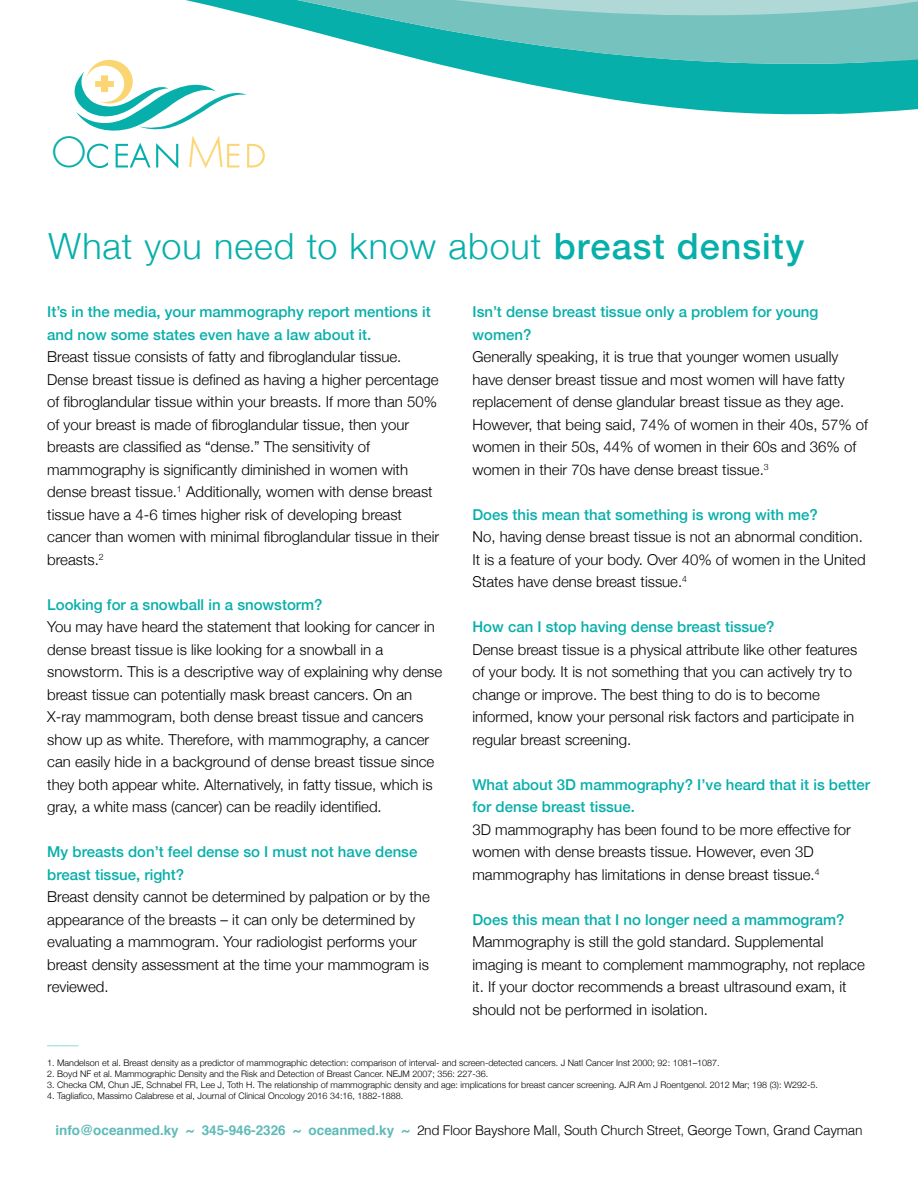
<style>
.page{position:relative;width:918px;height:1188px;background:#fff}
.page>*{position:absolute;margin:0;border:0;box-sizing:border-box;transform-origin:0 0}
.t1{font:300 53.25px "Function LH Sm Caps";color:#07afaa}
.Head_Medium_24_27{font:300 36px "Helvetica Neue";letter-spacing:.025em;color:#07afaa}
.Intro_12_15{font:300 15px/22.5px "Helvetica Neue";color:#000}
.Intro_12_15-2{font:500 15px/22.5px "Helvetica Neue";color:#07afaa}
.t2{font:300 13.5px "Helvetica";letter-spacing:-.02em;color:#000}
.Intro_12_15-3{font:300 9px "Helvetica Neue";color:#000}
.Intro_12_15-4{font:300 9px "Helvetica Neue";color:#07afaa}
.s1{font-size:45.75px}
.s2{font-size:45.75px;color:#fad572}
.s3{color:#fad572}
.s4{font-weight:500}
.s5{font-weight:700;color:#5ebbb8}
</style>
<div class="page">
<svg style="left:79px;top:116px;width:116px;height:15px"></svg>
<svg style="left:74px;top:67px;width:844px;height:49px"></svg>
<svg style="left:92px;top:0;width:826px;height:67px"></svg>
<p class="t1" style="left:51px;top:121px;width:218px"><span class="s1">O</span>cean<span class="s2">M</span><span class="s3">ed</span></p>
<p class="Head_Medium_24_27" style="left:49px;top:217px;width:757px">What you need to know about <span class="s4">breast density</span></p>
<p class="Intro_12_15-2" style="left:47px;top:300px;width:385px">It’s in the media, your mammography report mentions it and now some states even have a law about it.</p>
<p class="Intro_12_15" style="left:47px;top:345px;width:394px">Breast tissue consists of fatty and fibroglandular tissue.<br>Dense breast tissue is defined as having a higher percentage of fibroglandular tissue within your breasts. If more than 50% of your breast is made of fibroglandular tissue, then your breasts are classified as “dense.” The sensitivity of mammography is significantly diminished in women with dense breast tissue.<sup>1</sup> Additionally, women with dense breast tissue have a 4-6 times higher risk of developing breast cancer than women with minimal fibroglandular tissue in their breasts.<sup>2</sup></p>
<p class="Intro_12_15-2" style="left:47px;top:592px;width:277px">Looking for a snowball in a snowstorm?</p>
<p class="Intro_12_15" style="left:47px;top:615px;width:397px">You may have heard the statement that looking for cancer in dense breast tissue is like looking for a snowball in a snowstorm. This is a descriptive way of explaining why dense breast tissue can potentially mask breast cancers. On an X-ray mammogram, both dense breast tissue and cancers show up as white. Therefore, with mammography, a cancer can easily hide in a background of dense breast tissue since they both appear white. Alternatively, in fatty tissue, which is gray, a white mass (cancer) can be readily identified.</p>
<p class="Intro_12_15-2" style="left:47px;top:840px;width:372px">My breasts don’t feel dense so I must not have dense breast tissue, right?</p>
<p class="Intro_12_15" style="left:47px;top:885px;width:384px">Breast density cannot be determined by palpation or by the appearance of the breasts – it can only be determined by evaluating a mammogram. Your radiologist performs your breast density assessment at the time your mammogram is reviewed.</p>
<p class="Intro_12_15-2" style="left:472px;top:300px;width:348px">Isn’t dense breast tissue only a problem for young women?</p>
<p class="Intro_12_15" style="left:472px;top:345px;width:397px">Generally speaking, it is true that younger women usually have denser breast tissue and most women will have fatty replacement of dense glandular breast tissue as they age.<br>However, that being said, 74% of women in their 40s, 57% of women in their 50s, 44% of women in their 60s and 36% of women in their 70s have dense breast tissue.<sup>3</sup></p>
<p class="Intro_12_15-2" style="left:472px;top:502px;width:347px">Does this mean that something is wrong with me?</p>
<p class="Intro_12_15" style="left:472px;top:525px;width:395px">No, having dense breast tissue is not an abnormal condition.<br>It is a feature of your body. Over 40% of women in the United<br>States have dense breast tissue.<sup>4</sup></p>
<p class="Intro_12_15-2" style="left:472px;top:615px;width:304px">How can I stop having dense breast tissue?</p>
<p class="Intro_12_15" style="left:472px;top:637px;width:386px">Dense breast tissue is a physical attribute like other features of your body. It is not something that you can actively try to change or improve. The best thing to do is to become informed, know your personal risk factors and participate in regular breast screening.</p>
<p class="Intro_12_15-2" style="left:472px;top:772px;width:399px">What about 3D mammography? I’ve heard that it is better for dense breast tissue.</p>
<p class="Intro_12_15" style="left:472px;top:817px;width:380px">3D mammography has been found to be more effective for women with dense breasts tissue. However, even 3D mammography has limitations in dense breast tissue.<sup>4</sup></p>
<p class="Intro_12_15-2" style="left:472px;top:907px;width:374px">Does this mean that I no longer need a mammogram?</p>
<p class="Intro_12_15" style="left:472px;top:930px;width:394px">Mammography is still the gold standard. Supplemental imaging is meant to complement mammography, not replace it. If your doctor recommends a breast ultrasound exam, it should not be performed in isolation.</p>
<p class="Intro_12_15-4" style="left:47px;top:1034px;width:33px">_______</p>
<p class="Intro_12_15-3" style="left:47px;top:1056px;width:674px">1. Mandelson et al. Breast density as a predictor of mammographic detection: comparison of interval- and screen-detected cancers. J Natl Cancer Inst 2000; 92: 1081–1087.</p>
<p class="Intro_12_15-3" style="left:47px;top:1067px;width:443px">2. Boyd NF et al. Mammographic Density and the Risk and Detection of Breast Cancer. NEJM 2007; 356: 227-36.</p>
<p class="Intro_12_15-3" style="left:47px;top:1078px;width:772px">3. Checka CM, Chun JE, Schnabel FR, Lee J, Toth H. The relationship of mammographic density and age: implications for breast cancer screening. AJR Am J Roentgenol. 2012 Mar; 198 (3): W292-5.</p>
<p class="Intro_12_15-3" style="left:47px;top:1088px;width:358px">4. Tagliafico, Massimo Calabrese et al, Journal of Clinical Oncology 2016 34:16, 1882-1888.</p>
<p class="t2" style="left:55px;top:1119px;width:809px"><span class="s5">info@oceanmed.ky ~ 345-946-2326 ~ oceanmed.ky ~</span> 2nd Floor Bayshore Mall, South Church Street, George Town, Grand Cayman</p>
</div>
